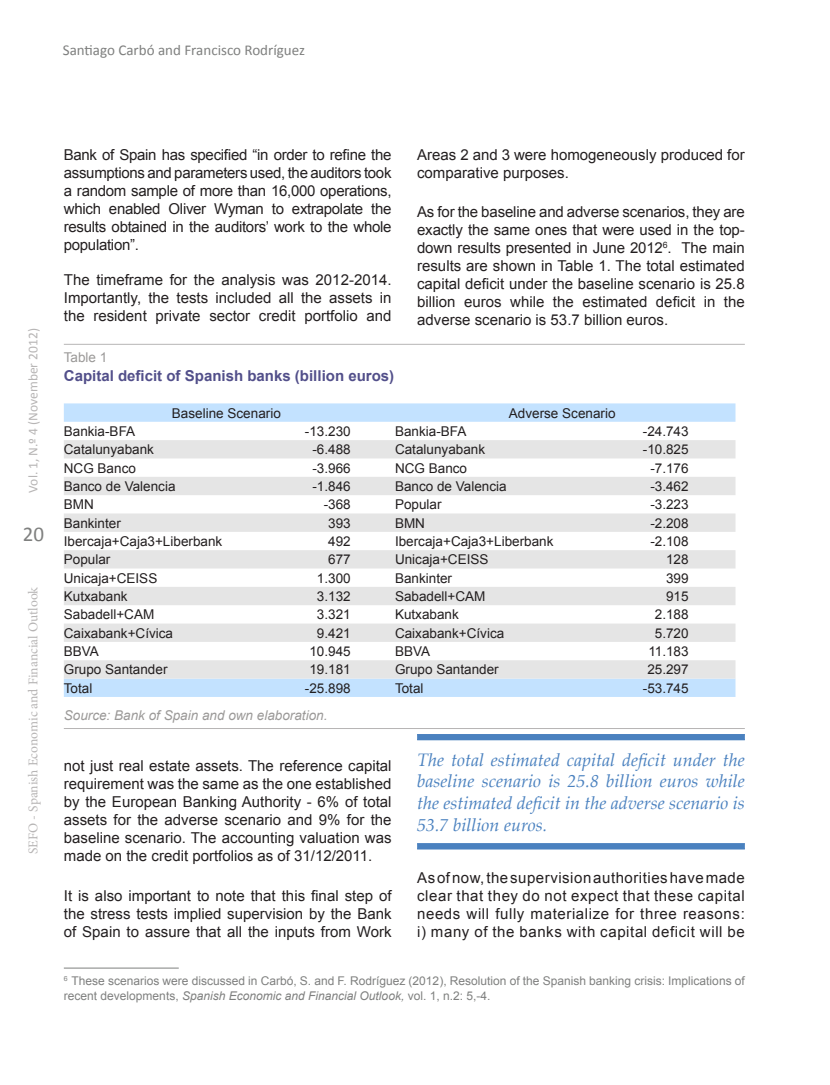
<style>
.page{position:relative;width:830px;height:1085px;background:#fff}
.page>*{position:absolute;margin:0;border:0;box-sizing:border-box;transform-origin:0 0}
.t1{font:21px "Calibri";color:#7f807f}
._13-TEXTO_AZUL_2_FIL{font:italic 18px/21.6px "Palatino Linotype";color:#4a81bf;text-align:justify}
._7-TEXTO_GENERAL{font:15px/18px "Arial";color:#231f20;text-align:justify}
._10-EXHIBIT__Titulo{font:700 15px "Arial";color:#524f8a}
.t2{font:15px "Calibri";color:#7f807f}
._12-EXHIBIT-TABLE__t{font:13.5px "Arial";color:#231f20}
.t3{font:13.5px "Minion Pro";color:#b7b5b5}
._11-EXHIBIT__SOURCE{font:italic 13.5px "Arial";color:#9b9998}
.t4{font:13.5px "Calibri";color:#b7b5b5}
._9-EXHIBIT-TABLE__PA{font:13.5px "Arial";color:#9b9998}
._8-NOTA_PIE_DE_PAGIN{font:12px/14.4px "Arial";color:#7f807f}
.s1{font-style:italic}
</style>
<div class="page">
<div style="left:417px;top:734px;width:327px;height:6px;background:#4a81bf"></div>
<div style="left:417px;top:843px;width:327px;height:6px;background:#4a81bf"></div>
<hr style="left:64px;top:967px;width:115px;height:1px;background:#7f807f">
<svg style="left:64px;top:403px;width:671px;height:293px"></svg>
<svg style="left:64px;top:440px;width:671px;height:55px;fill:#e5e5e5"></svg>
<svg style="left:64px;top:513px;width:671px;height:165px;fill:#e5e5e5"></svg>
<hr style="left:64px;top:344px;width:680px;height:1px;background:#b7b5b5">
<hr style="left:64px;top:728px;width:680px;height:1px;background:#b7b5b5">
<p class="t2" style="left:63px;top:40px;width:244px">Santiago Carbó and Francisco Rodríguez</p>
<p class="t4" style="left:25px;top:492px;width:166px;rotate:-90deg">Vol. 1, N.º 4 (November 2012)</p>
<h1 class="t1" style="left:23px;top:520px;width:23px">20</h1>
<p class="t3" style="left:24px;top:853px;width:268px;rotate:-90deg">SEFO - Spanish Economic and Financial Outlook</p>
<p class="_7-TEXTO_GENERAL" style="left:64px;top:146px;width:329px">Bank of Spain has specified “in order to refine the assumptions and parameters used, the auditors took a random sample of more than 16,000 operations, which enabled Oliver Wyman to extrapolate the results obtained in the auditors’ work to the whole population”.</p>
<p class="_7-TEXTO_GENERAL" style="left:64px;top:271px;width:329px">The timeframe for the analysis was 2012-2014.<br>Importantly, the tests included all the assets in the resident private sector credit portfolio and</p>
<p class="_9-EXHIBIT-TABLE__PA" style="left:64px;top:348px;width:45px">Table 1</p>
<p class="_10-EXHIBIT__Titulo" style="left:64px;top:366px;width:332px">Capital deficit of Spanish banks (billion euros)</p>
<p class="_7-TEXTO_GENERAL" style="left:417px;top:146px;width:329px">Areas 2 and 3 were homogeneously produced for comparative purposes.</p>
<p class="_7-TEXTO_GENERAL" style="left:417px;top:203px;width:329px">As for the baseline and adverse scenarios, they are exactly the same ones that were used in the top&shy;down results presented in June 2012<sup>6</sup>. The main results are shown in Table 1. The total estimated capital deficit under the baseline scenario is 25.8 billion euros while the estimated deficit in the adverse scenario is 53.7 billion euros.</p>
<p class="_12-EXHIBIT-TABLE__t" style="left:172px;top:404px;width:110px">Baseline Scenario</p>
<p class="_12-EXHIBIT-TABLE__t" style="left:508px;top:404px;width:108px">Adverse Scenario</p>
<p class="_12-EXHIBIT-TABLE__t" style="left:64px;top:422px;width:73px">Bankia-BFA</p>
<p class="_12-EXHIBIT-TABLE__t" style="left:305px;top:422px;width:47px">-13.230</p>
<p class="_12-EXHIBIT-TABLE__t" style="left:395px;top:422px;width:73px">Bankia-BFA</p>
<p class="_12-EXHIBIT-TABLE__t" style="left:642px;top:422px;width:47px">-24.743</p>
<p class="_12-EXHIBIT-TABLE__t" style="left:64px;top:440px;width:92px">Catalunyabank</p>
<p class="_12-EXHIBIT-TABLE__t" style="left:312px;top:440px;width:40px">-6.488</p>
<p class="_12-EXHIBIT-TABLE__t" style="left:395px;top:440px;width:92px">Catalunyabank</p>
<p class="_12-EXHIBIT-TABLE__t" style="left:642px;top:440px;width:47px">-10.825</p>
<p class="_12-EXHIBIT-TABLE__t" style="left:64px;top:459px;width:74px">NCG Banco</p>
<p class="_12-EXHIBIT-TABLE__t" style="left:312px;top:459px;width:40px">-3.966</p>
<p class="_12-EXHIBIT-TABLE__t" style="left:395px;top:459px;width:74px">NCG Banco</p>
<p class="_12-EXHIBIT-TABLE__t" style="left:650px;top:459px;width:40px">-7.176</p>
<p class="_12-EXHIBIT-TABLE__t" style="left:64px;top:477px;width:113px">Banco de Valencia</p>
<p class="_12-EXHIBIT-TABLE__t" style="left:312px;top:477px;width:40px">-1.846</p>
<p class="_12-EXHIBIT-TABLE__t" style="left:395px;top:477px;width:113px">Banco de Valencia</p>
<p class="_12-EXHIBIT-TABLE__t" style="left:650px;top:477px;width:40px">-3.462</p>
<p class="_12-EXHIBIT-TABLE__t" style="left:64px;top:495px;width:31px">BMN</p>
<p class="_12-EXHIBIT-TABLE__t" style="left:323px;top:495px;width:29px">-368</p>
<p class="_12-EXHIBIT-TABLE__t" style="left:395px;top:495px;width:48px">Popular</p>
<p class="_12-EXHIBIT-TABLE__t" style="left:650px;top:495px;width:40px">-3.223</p>
<p class="_12-EXHIBIT-TABLE__t" style="left:64px;top:514px;width:59px">Bankinter</p>
<p class="_12-EXHIBIT-TABLE__t" style="left:328px;top:514px;width:24px">393</p>
<p class="_12-EXHIBIT-TABLE__t" style="left:395px;top:514px;width:31px">BMN</p>
<p class="_12-EXHIBIT-TABLE__t" style="left:650px;top:514px;width:40px">-2.208</p>
<p class="_12-EXHIBIT-TABLE__t" style="left:64px;top:532px;width:160px">Ibercaja+Caja3+Liberbank</p>
<p class="_12-EXHIBIT-TABLE__t" style="left:328px;top:532px;width:24px">492</p>
<p class="_12-EXHIBIT-TABLE__t" style="left:395px;top:532px;width:160px">Ibercaja+Caja3+Liberbank</p>
<p class="_12-EXHIBIT-TABLE__t" style="left:650px;top:532px;width:40px">-2.108</p>
<p class="_12-EXHIBIT-TABLE__t" style="left:64px;top:550px;width:48px">Popular</p>
<p class="_12-EXHIBIT-TABLE__t" style="left:328px;top:550px;width:24px">677</p>
<p class="_12-EXHIBIT-TABLE__t" style="left:395px;top:550px;width:95px">Unicaja+CEISS</p>
<p class="_12-EXHIBIT-TABLE__t" style="left:665px;top:550px;width:24px">128</p>
<p class="_12-EXHIBIT-TABLE__t" style="left:64px;top:569px;width:95px">Unicaja+CEISS</p>
<p class="_12-EXHIBIT-TABLE__t" style="left:317px;top:569px;width:35px">1.300</p>
<p class="_12-EXHIBIT-TABLE__t" style="left:395px;top:569px;width:59px">Bankinter</p>
<p class="_12-EXHIBIT-TABLE__t" style="left:665px;top:569px;width:24px">399</p>
<p class="_12-EXHIBIT-TABLE__t" style="left:64px;top:587px;width:65px">Kutxabank</p>
<p class="_12-EXHIBIT-TABLE__t" style="left:317px;top:587px;width:35px">3.132</p>
<p class="_12-EXHIBIT-TABLE__t" style="left:395px;top:587px;width:92px">Sabadell+CAM</p>
<p class="_12-EXHIBIT-TABLE__t" style="left:665px;top:587px;width:24px">915</p>
<p class="_12-EXHIBIT-TABLE__t" style="left:64px;top:605px;width:92px">Sabadell+CAM</p>
<p class="_12-EXHIBIT-TABLE__t" style="left:317px;top:605px;width:35px">3.321</p>
<p class="_12-EXHIBIT-TABLE__t" style="left:395px;top:605px;width:65px">Kutxabank</p>
<p class="_12-EXHIBIT-TABLE__t" style="left:654px;top:605px;width:35px">2.188</p>
<p class="_12-EXHIBIT-TABLE__t" style="left:64px;top:624px;width:111px">Caixabank+Cívica</p>
<p class="_12-EXHIBIT-TABLE__t" style="left:317px;top:624px;width:35px">9.421</p>
<p class="_12-EXHIBIT-TABLE__t" style="left:395px;top:624px;width:111px">Caixabank+Cívica</p>
<p class="_12-EXHIBIT-TABLE__t" style="left:654px;top:624px;width:35px">5.720</p>
<p class="_12-EXHIBIT-TABLE__t" style="left:64px;top:642px;width:37px">BBVA</p>
<p class="_12-EXHIBIT-TABLE__t" style="left:309px;top:642px;width:43px">10.945</p>
<p class="_12-EXHIBIT-TABLE__t" style="left:395px;top:642px;width:37px">BBVA</p>
<p class="_12-EXHIBIT-TABLE__t" style="left:648px;top:642px;width:42px">11.183</p>
<p class="_12-EXHIBIT-TABLE__t" style="left:64px;top:660px;width:105px">Grupo Santander</p>
<p class="_12-EXHIBIT-TABLE__t" style="left:309px;top:660px;width:43px">19.181</p>
<p class="_12-EXHIBIT-TABLE__t" style="left:395px;top:660px;width:105px">Grupo Santander</p>
<p class="_12-EXHIBIT-TABLE__t" style="left:647px;top:660px;width:43px">25.297</p>
<p class="_12-EXHIBIT-TABLE__t" style="left:64px;top:679px;width:30px">Total</p>
<p class="_12-EXHIBIT-TABLE__t" style="left:305px;top:679px;width:47px">-25.898</p>
<p class="_12-EXHIBIT-TABLE__t" style="left:395px;top:679px;width:30px">Total</p>
<p class="_12-EXHIBIT-TABLE__t" style="left:642px;top:679px;width:47px">-53.745</p>
<p class="_11-EXHIBIT__SOURCE" style="left:64px;top:706px;width:265px">Source: Bank of Spain and own elaboration.</p>
<p class="_13-TEXTO_AZUL_2_FIL" style="left:417px;top:748px;width:329px">The total estimated capital deficit under the baseline scenario is 25.8 billion euros while the estimated deficit in the adverse scenario is 53.7 billion euros.</p>
<p class="_7-TEXTO_GENERAL" style="left:417px;top:868px;width:329px">As of now, the supervision authorities have made clear that they do not expect that these capital needs will fully materialize for three reasons: i) many of the banks with capital deficit will be</p>
<p class="_8-NOTA_PIE_DE_PAGIN" style="left:64px;top:974px;width:682px"><sup>6</sup> These scenarios were discussed in Carbó, S. and F. Rodríguez (2012), Resolution of the Spanish banking crisis: Implications of recent developments, <span class="s1">Spanish Economic and Financial Outlook,</span> vol. 1, n.2: 5,-4.</p>
<p class="_7-TEXTO_GENERAL" style="left:64px;top:757px;width:329px">not just real estate assets. The reference capital requirement was the same as the one established by the European Banking Authority - 6% of total assets for the adverse scenario and 9% for the baseline scenario. The accounting valuation was made on the credit portfolios as of 31/12/2011.</p>
<p class="_7-TEXTO_GENERAL" style="left:64px;top:886px;width:329px">It is also important to note that this final step of the stress tests implied supervision by the Bank of Spain to assure that all the inputs from Work</p>
</div>
